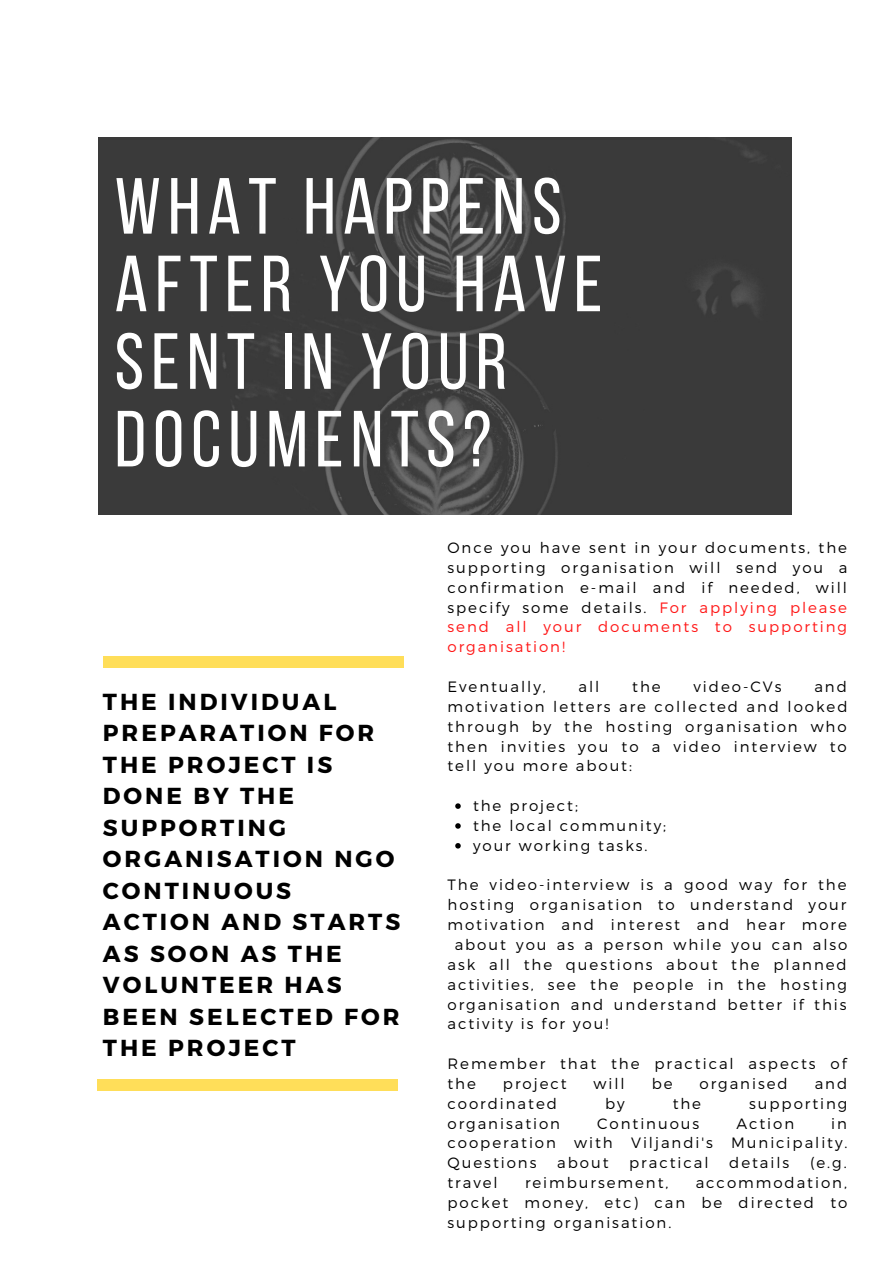
<style>
.page{position:relative;width:893px;height:1264px;background:#fff}
.page>*{position:absolute;margin:0;border:0;box-sizing:border-box;transform-origin:0 0}
.t1{font:79.35px/77.6px "Bebas Neue";letter-spacing:.09em;color:#fff}
.t2{font:700 23.1px/31.5px "Montserrat";letter-spacing:.13em;color:#000}
.t3{font:300 15px/19.8px "Montserrat";letter-spacing:.13em;color:#000;text-align:justify}
.s1{color:#ff1616}
</style>
<div class="page">
<img style="left:98px;top:137px;width:693px;height:378px">
<svg style="left:455px;top:803px;width:5px;height:5px"></svg>
<svg style="left:455px;top:823px;width:5px;height:5px"></svg>
<svg style="left:455px;top:843px;width:5px;height:5px"></svg>
<div style="left:103px;top:656px;width:300px;height:11px;background:#ffde59"></div>
<div style="left:97px;top:1079px;width:300px;height:11px;background:#ffde59"></div>
<h1 class="t1" style="left:115px;top:175px;width:489px">WHAT HAPPENS<br>AFTER YOU HAVE<br>SENT IN YOUR<br>DOCUMENTS?</h1>
<h2 class="t2" style="left:103px;top:684px;width:299px">THE INDIVIDUAL<br>PREPARATION FOR<br>THE PROJECT IS<br>DONE BY THE<br>SUPPORTING<br>ORGANISATION NGO<br>CONTINUOUS<br>ACTION AND STARTS<br>AS SOON AS THE<br>VOLUNTEER HAS<br>BEEN SELECTED FOR<br>THE PROJECT</h2>
<p class="t3" style="left:447px;top:537px;width:401px">Once you have sent in your documents, the supporting organisation will send you a confirmation e-mail and if needed, will specify some details. <span class="s1">For applying please send all your documents to supporting organisation!</span></p>
<p class="t3" style="left:447px;top:676px;width:100px">Eventually,</p>
<p class="t3" style="left:578px;top:676px;width:22px">all</p>
<p class="t3" style="left:632px;top:676px;width:30px">the</p>
<p class="t3" style="left:693px;top:676px;width:89px">video-CVs</p>
<p class="t3" style="left:447px;top:676px;width:401px;text-indent:367px">and motivation letters are collected and looked through by the hosting organisation who then invities you to a video interview to tell you more about:</p>
<p class="t3" style="left:473px;top:795px;width:195px;text-align:left">the project;<br>the local community; your working tasks.</p>
<p class="t3" style="left:447px;top:874px;width:400px">The video-interview is a good way for the</p>
<p class="t3" style="left:447px;top:894px;width:400px">hosting organisation to understand your</p>
<p class="t3" style="left:447px;top:914px;width:401px">motivation and interest and hear more</p>
<p class="t3" style="left:454px;top:934px;width:394px">about you as a person while you can also</p>
<p class="t3" style="left:447px;top:953px;width:400px">ask all the questions about the planned</p>
<p class="t3" style="left:447px;top:973px;width:401px">activities, see the people in the hosting</p>
<p class="t3" style="left:447px;top:993px;width:400px">organisation and understand better if this</p>
<p class="t3" style="left:447px;top:1013px;width:162px">activity is for you!</p>
<p class="t3" style="left:447px;top:1053px;width:400px">Remember that the practical aspects of the</p>
<p class="t3" style="left:503px;top:1072px;width:65px">project</p>
<p class="t3" style="left:593px;top:1072px;width:33px">will</p>
<p class="t3" style="left:651px;top:1072px;width:22px">be</p>
<p class="t3" style="left:699px;top:1072px;width:90px">organised</p>
<p class="t3" style="left:814px;top:1072px;width:34px">and</p>
<p class="t3" style="left:447px;top:1092px;width:111px">coordinated</p>
<p class="t3" style="left:605px;top:1092px;width:21px">by</p>
<p class="t3" style="left:672px;top:1092px;width:30px">the</p>
<p class="t3" style="left:749px;top:1092px;width:100px">supporting</p>
<p class="t3" style="left:447px;top:1112px;width:114px">organisation</p>
<p class="t3" style="left:597px;top:1112px;width:104px">Continuous</p>
<p class="t3" style="left:736px;top:1112px;width:59px">Action</p>
<p class="t3" style="left:447px;top:1112px;width:401px;text-indent:383px">in cooperation with Viljandi's Municipality.<br>Questions</p>
<p class="t3" style="left:557px;top:1152px;width:53px">about</p>
<p class="t3" style="left:629px;top:1152px;width:81px">practical</p>
<p class="t3" style="left:729px;top:1152px;width:62px">details</p>
<p class="t3" style="left:810px;top:1152px;width:38px">(e.g.</p>
<p class="t3" style="left:447px;top:1172px;width:401px;text-indent:248px">accommodation, pocket money, etc) can be directed to supporting organisation.</p>
<p class="t3" style="left:447px;top:1172px;width:52px">travel</p>
<p class="t3" style="left:525px;top:1172px;width:145px">reimbursement,</p>
</div>
